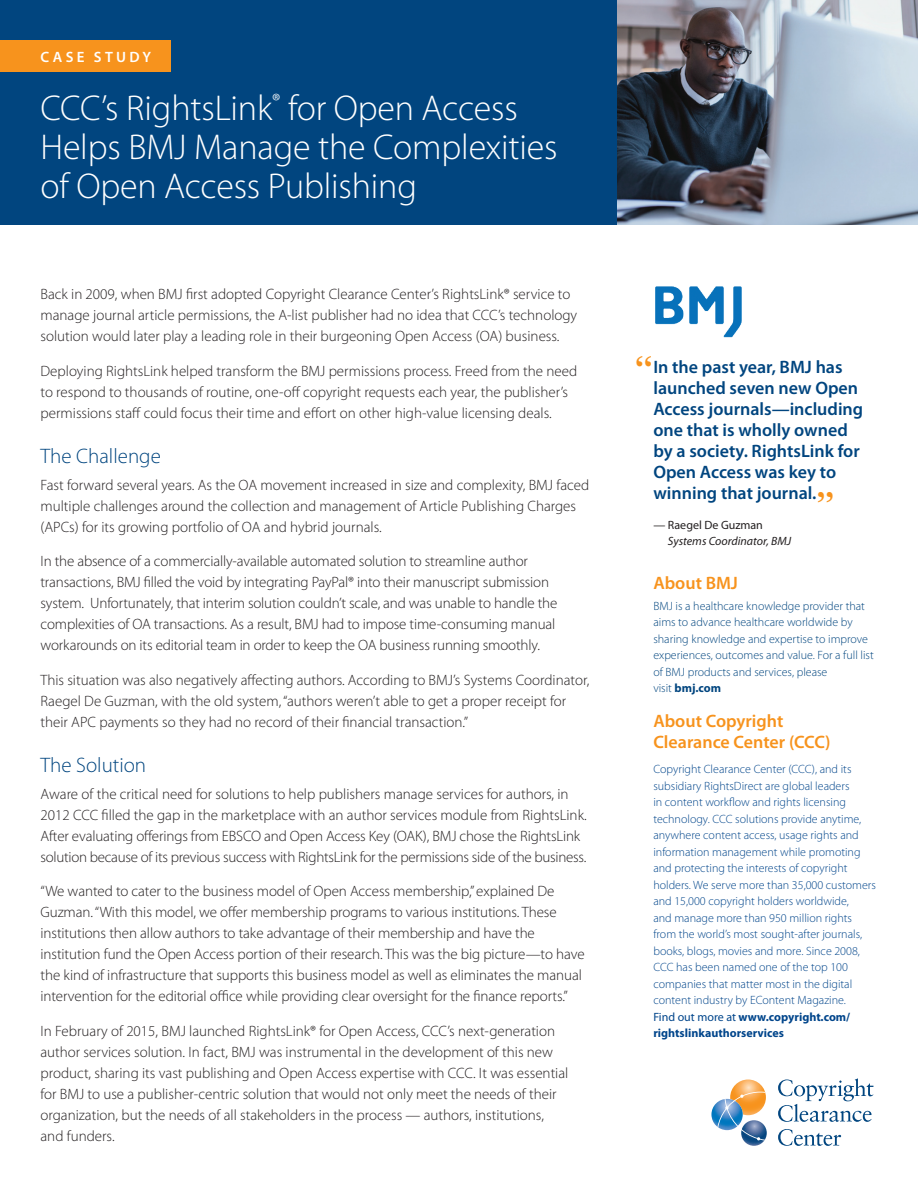
<style>
.page{position:relative;width:918px;height:1188px;background:#fff}
.page>*{position:absolute;margin:0;border:0;box-sizing:border-box;transform-origin:0 0}
.t1{font:300 36px/39px "Myriad Pro";letter-spacing:-.005em;color:#fff}
.t2{font:600 36px "Times";color:#f7931d}
.t3{font:300 21px "Myriad Pro";color:#01457f}
.t4{font:600 18px/21px "Myriad Pro";color:#01457f}
.t5{font:600 18px/21px "Myriad Pro";color:#f7931d}
.t6{font:300 15px/21px "Myriad Pro";color:#231f20}
.t7{font:600 15px "Myriad Pro";letter-spacing:.22em;color:#fff}
.t8{font:300 12px/16.5px "Myriad Pro";color:#01458b}
.t9{font:300 12px/16.5px "Myriad Pro";color:#01457f}
.t10{font:italic 12px/16.5px "Myriad Pro";color:#231f20}
.s1{font-style:normal}
.s2{font-weight:700}
.s3{font-weight:400}
</style>
<div class="page">
<img style="left:616px;top:0;width:302px;height:225px">
<div style="left:0;top:0;width:616px;height:225px;background:#01457f"></div>
<div style="left:0;top:40px;width:171px;height:32px;background:#f7931d"></div>
<svg style="left:741px;top:1120px;width:26px;height:26px"></svg>
<svg style="left:711px;top:1099px;width:32px;height:31px"></svg>
<svg style="left:717px;top:1080px;width:49px;height:61px"></svg>
<svg style="left:778px;top:1129px;width:63px;height:17px"></svg>
<svg style="left:778px;top:1078px;width:95px;height:44px"></svg>
<img style="left:655px;top:286px;width:87px;height:52px">
<p class="t7" style="left:41px;top:49px;width:112px">CASE STUDY</p>
<p class="t1" style="left:40px;top:88px;width:519px">CCC’s RightsLink<sup>®</sup> for Open Access<br>Helps BMJ Manage the Complexities of Open Access Publishing</p>
<p class="t6" style="left:40px;top:284px;width:538px">Back in 2009, when BMJ first adopted Copyright Clearance Center’s RightsLink® service to manage journal article permissions, the A-list publisher had no idea that CCC’s technology solution would later play a leading role in their burgeoning Open Access (OA) business.</p>
<p class="t6" style="left:40px;top:360px;width:538px">Deploying RightsLink helped transform the BMJ permissions process. Freed from the need to respond to thousands of routine, one-off copyright requests each year, the publisher’s permissions staff could focus their time and effort on other high-value licensing deals.</p>
<p class="t3" style="left:40px;top:443px;width:122px">The Challenge</p>
<p class="t6" style="left:40px;top:474px;width:550px">Fast forward several years. As the OA movement increased in size and complexity, BMJ faced multiple challenges around the collection and management of Article Publishing Charges (APCs) for its growing portfolio of OA and hybrid journals.</p>
<p class="t6" style="left:40px;top:551px;width:518px">In the absence of a commercially-available automated solution to streamline author transactions, BMJ filled the void by integrating PayPal® into their manuscript submission system. Unfortunately, that interim solution couldn’t scale, and was unable to handle the complexities of OA transactions. As a result, BMJ had to impose time-consuming manual workarounds on its editorial team in order to keep the OA business running smoothly.</p>
<p class="t6" style="left:40px;top:669px;width:550px">This situation was also negatively affecting authors. According to BMJ’s Systems Coordinator,<br>Raegel De Guzman, with the old system, “authors weren’t able to get a proper receipt for their APC payments so they had no record of their financial transaction.”</p>
<p class="t3" style="left:40px;top:752px;width:107px">The Solution</p>
<p class="t6" style="left:40px;top:783px;width:548px">Aware of the critical need for solutions to help publishers manage services for authors, in 2012 CCC filled the gap in the marketplace with an author services module from RightsLink.<br>After evaluating offerings from EBSCO and Open Access Key (OAK), BMJ chose the RightsLink solution because of its previous success with RightsLink for the permissions side of the business.</p>
<p class="t6" style="left:40px;top:881px;width:546px">“We wanted to cater to the business model of Open Access membership,” explained De Guzman. “With this model, we offer membership programs to various institutions. These institutions then allow authors to take advantage of their membership and have the institution fund the Open Access portion of their research. This was the big picture—to have the kind of infrastructure that supports this business model as well as eliminates the manual intervention for the editorial office while providing clear oversight for the finance reports.”</p>
<p class="t6" style="left:40px;top:1020px;width:529px">In February of 2015, BMJ launched RightsLink® for Open Access, CCC’s next-generation author services solution. In fact, BMJ was instrumental in the development of this new product, sharing its vast publishing and Open Access expertise with CCC. It was essential for BMJ to use a publisher-centric solution that would not only meet the needs of their organization, but the needs of all stakeholders in the process — authors, institutions, and funders.</p>
<p class="t2" style="left:635px;top:348px;width:19px">“</p>
<p class="t4" style="left:653px;top:356px;width:211px">In the past year, BMJ has launched seven new Open<br>Access journals—including one that is wholly owned by a society. RightsLink for<br>Open Access was key to winning that journal.</p>
<p class="t10" style="left:668px;top:517px;width:125px;text-indent:-15px"><span class="s1">— Raegel De Guzman<br></span>Systems Coordinator, BMJ</p>
<p class="t2" style="left:816px;top:484px;width:19px">”</p>
<p class="t5" style="left:653px;top:572px;width:86px">About BMJ</p>
<p class="t9" style="left:653px;top:597px;width:222px">BMJ is a healthcare knowledge provider that aims to advance healthcare worldwide by sharing knowledge and expertise to improve experiences, outcomes and value. For a full list of BMJ products and services, please<br>visit <span class="s2">bmj.com</span></p>
<p class="t5" style="left:653px;top:710px;width:179px">About Copyright<br>Clearance Center (CCC)</p>
<p class="t8" style="left:653px;top:761px;width:224px">Copyright Clearance Center (CCC), and its subsidiary RightsDirect are global leaders<br>in content workflow and rights licensing technology. CCC solutions provide anytime, anywhere content access, usage rights and information management while promoting and protecting the interests of copyright holders. We serve more than 35,000 customers and 15,000 copyright holders worldwide,<br>and manage more than 950 million rights from the world’s most sought-after journals, books, blogs, movies and more. Since 2008, CCC has been named one of the top 100 companies that matter most in the digital content industry by EContent Magazine.<br><span class="s3">Find out more at</span> <span class="s2">www.copyright.com/ rightslinkauthorservices</span></p>
</div>
